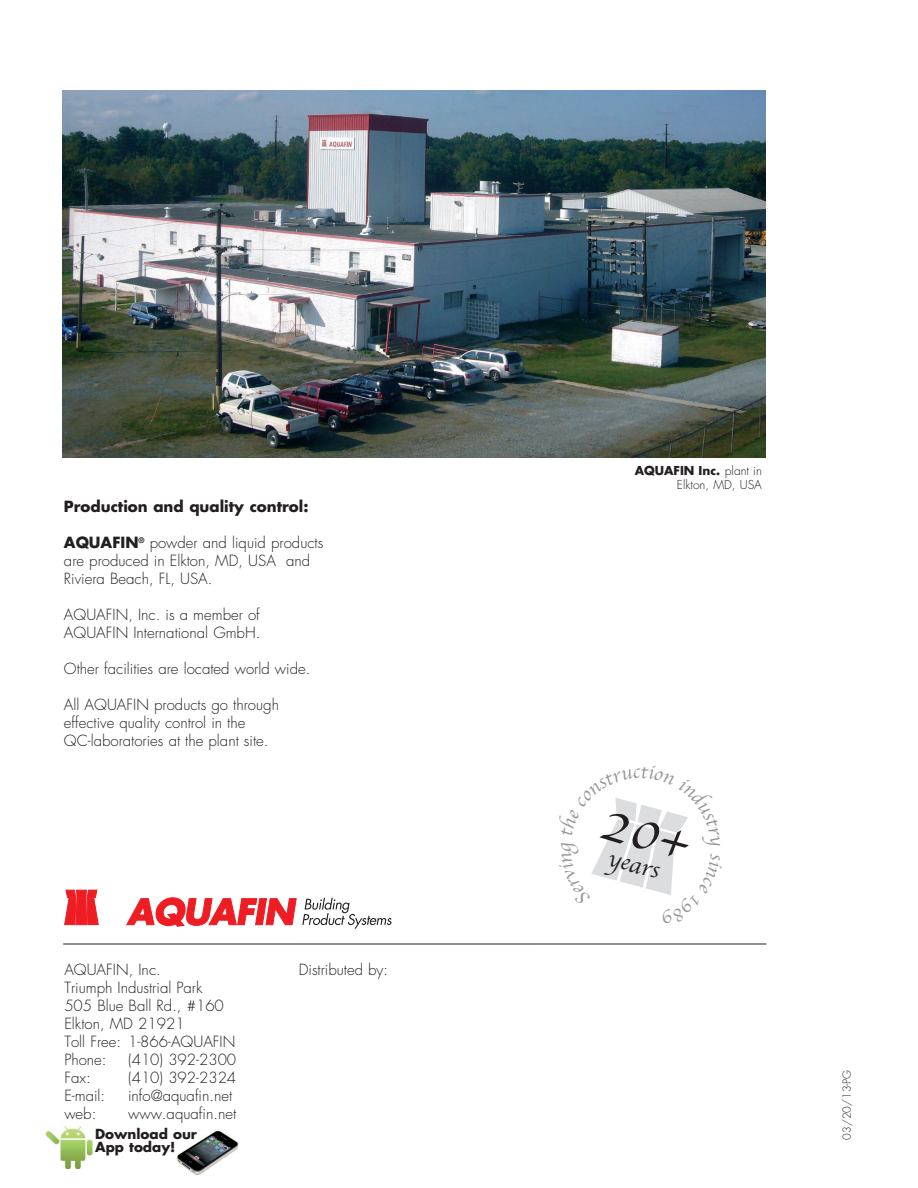
<style>
.page{position:relative;width:918px;height:1188px;background:#fff}
.page>*{position:absolute;margin:0;border:0;box-sizing:border-box;transform-origin:0 0}
.t1{font:24px "Apple Chancery";color:#231f20}
.t2{font:300 15px/18px "Futura";color:#231f20}
.t3{font:700 15px "Futura";color:#231f20}
.t4{font:700 13.5px/13.5px "Futura";color:#231f20}
.t5{font:300 12px/14.4px "Futura";color:#231f20;text-align:right}
.t6{font:300 10.8px "Futura";color:#231f20}
.s1{font-weight:700}
</style>
<div class="page">
<img style="left:62px;top:91px;width:704px;height:366px">
<hr style="left:63px;top:944px;width:703px;height:1px;background:#231f20">
<svg style="left:64px;top:890px;width:35px;height:35px"></svg>
<svg style="left:126px;top:897px;width:266px;height:32px"></svg>
<img style="left:45px;top:1126px;width:48px;height:43px">
<img style="left:177px;top:1130px;width:62px;height:45px">
<svg style="left:541px;top:798px;width:199px;height:147px"></svg>
<p class="t3" style="left:64px;top:495px;width:246px">Production and quality control:</p>
<p class="t2" style="left:64px;top:533px;width:261px"><span class="s1">AQUAFIN</span><sup>®</sup> powder and liquid products are produced in Elkton, MD, USA and<br>Riviera Beach, FL, USA.</p>
<p class="t2" style="left:64px;top:605px;width:198px">AQUAFIN, Inc. is a member of<br>AQUAFIN International GmbH.</p>
<p class="t2" style="left:64px;top:659px;width:248px">Other facilities are located world wide.</p>
<p class="t2" style="left:64px;top:695px;width:217px">All AQUAFIN products go through effective quality control in the<br>QC-laboratories at the plant site.</p>
<p class="t2" style="left:64px;top:961px;width:173px">AQUAFIN, Inc.<br>Triumph Industrial Park<br>505 Blue Ball Rd., #160<br>Elkton, MD 21921<br>Toll Free: 1-866-AQUAFIN<br>Phone:</p>
<p class="t2" style="left:128px;top:1051px;width:110px">(410) 392-2300</p>
<p class="t2" style="left:64px;top:1069px;width:28px">Fax:</p>
<p class="t2" style="left:128px;top:1069px;width:110px">(410) 392-2324</p>
<p class="t2" style="left:64px;top:1087px;width:42px">E-mail:</p>
<p class="t2" style="left:128px;top:1087px;width:106px">info@aquafin.net</p>
<p class="t2" style="left:64px;top:1105px;width:33px">web:</p>
<p class="t2" style="left:128px;top:1105px;width:110px">www.aquafin.net</p>
<p class="t4" style="left:95px;top:1127px;width:103px">Download our<br>App today!</p>
<p class="t2" style="left:299px;top:961px;width:91px">Distributed by:</p>
<p class="t5" style="left:635px;top:464px;width:129px"><span class="s1">AQUAFIN Inc.</span> plant in<br>Elkton, MD, USA</p>
<h1 class="t1" style="left:614px;top:839px;width:54px;rotate:15deg">years</h1>
<p class="t6" style="left:840px;top:1140px;width:72px;rotate:-90deg">03/20/13-PG</p>
</div>
